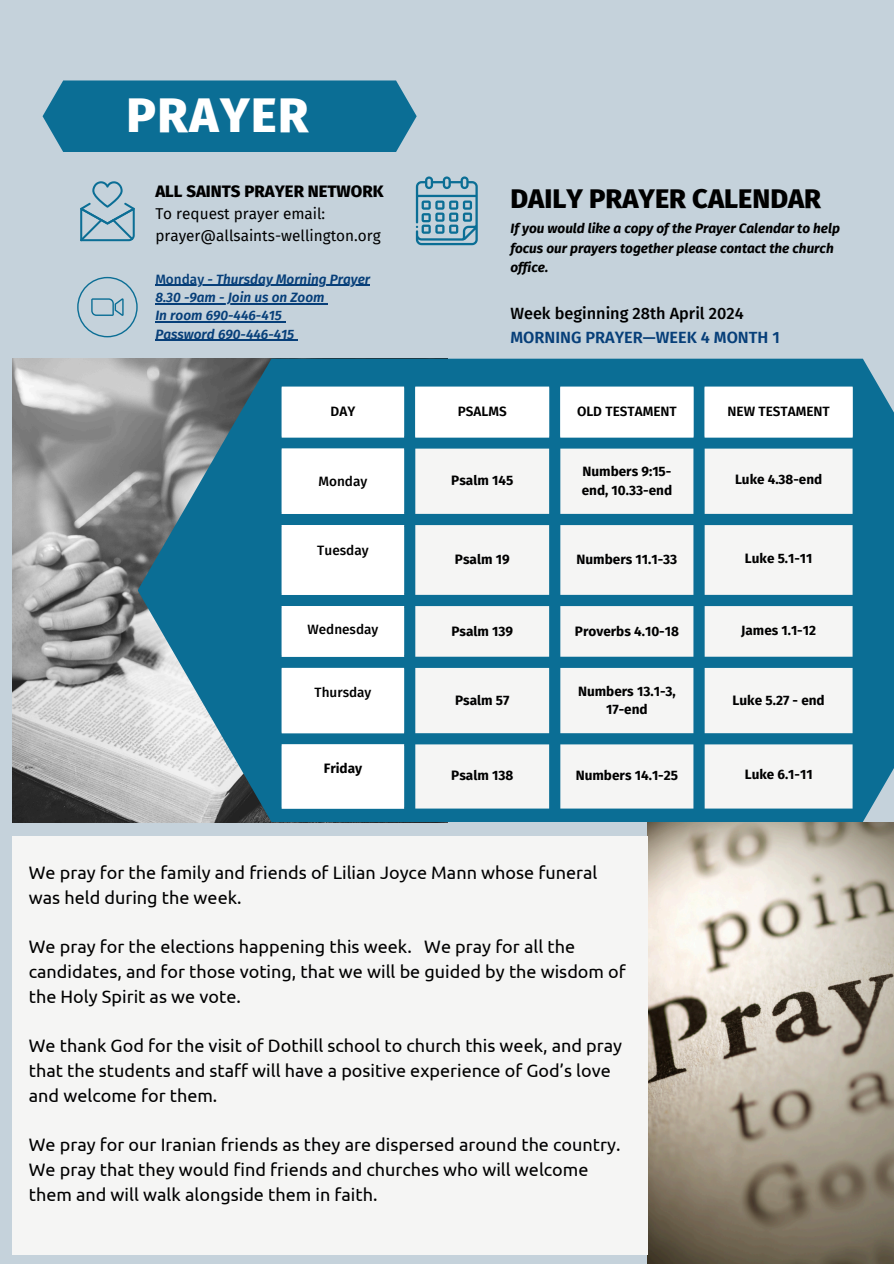
<style>
.page{position:relative;width:894px;height:1264px;background:#fff}
.page>*{position:absolute;margin:0;border:0;box-sizing:border-box;transform-origin:0 0}
.t1{font:800 48.9px "Fira Sans";letter-spacing:.03em;color:#fff}
.t2{font:800 27.15px "Fira Sans";color:#000}
.t3{font:18px/24.8px "Ubuntu";color:#000}
.t4{font:800 16.65px "Fira Sans";color:#000}
.t5{font:500 16.35px "Fira Sans";color:#000}
.t6{font:600 16.35px "Fira Sans";color:#073f79}
.t7{font:15.3px/21.3px "Fira Sans";color:#000}
.t8{font:700 13.5px/18.5px "Fira Sans";color:#000}
.t9{font:italic 700 13.5px/19.4px "Fira Sans";color:#000}
.t10{font:italic 600 13.5px/18.3px "Fira Sans";color:#073f79}
.t11{font:600 13.5px "Fira Sans";color:#000}
.t12{font:500 13.5px "Fira Sans";color:#000}
.s1{font-weight:500;font-style:normal}
</style>
<div class="page">
<div style="left:0;top:0;width:893px;height:1263px;background:#c5d2db"></div>
<img style="left:647px;top:822px;width:246px;height:441px">
<div style="left:12px;top:836px;width:635px;height:419px;background:#f5f5f4"></div>
<img style="left:12px;top:359px;width:126px;height:463px">
<svg style="left:138px;top:359px;width:755px;height:463px;background:#3a7f9a"></svg>
<div style="left:43px;top:80px;width:373px;height:72px;background:#0b6e95"></div>
<svg style="left:416px;top:176px;width:61px;height:69px"></svg>
<svg style="left:282px;top:387px;width:570px;height:421px;background:#c9dfe7"></svg>
<svg style="left:415px;top:448px;width:437px;height:360px;background:#ccdde3"></svg>
<hr style="left:282px;top:389px;width:2px;height:46px;background:#fff">
<hr style="left:402px;top:389px;width:2px;height:46px;background:#fff">
<hr style="left:282px;top:387px;width:122px;height:2px;background:#fff">
<hr style="left:282px;top:435px;width:122px;height:2px;background:#fff">
<hr style="left:415px;top:389px;width:2px;height:46px;background:#fff">
<hr style="left:547px;top:389px;width:2px;height:46px;background:#fff">
<hr style="left:415px;top:387px;width:134px;height:2px;background:#fff">
<hr style="left:415px;top:435px;width:134px;height:2px;background:#fff">
<hr style="left:560px;top:389px;width:2px;height:46px;background:#fff">
<hr style="left:691px;top:389px;width:2px;height:46px;background:#fff">
<hr style="left:560px;top:387px;width:133px;height:2px;background:#fff">
<hr style="left:560px;top:435px;width:133px;height:2px;background:#fff">
<hr style="left:704px;top:389px;width:2px;height:46px;background:#fff">
<hr style="left:850px;top:389px;width:2px;height:46px;background:#fff">
<hr style="left:704px;top:387px;width:148px;height:2px;background:#fff">
<hr style="left:704px;top:435px;width:148px;height:2px;background:#fff">
<hr style="left:282px;top:450px;width:2px;height:62px;background:#fff">
<hr style="left:402px;top:450px;width:2px;height:62px;background:#fff">
<hr style="left:282px;top:448px;width:122px;height:2px;background:#fff">
<hr style="left:282px;top:512px;width:122px;height:2px;background:#fff">
<hr style="left:282px;top:527px;width:2px;height:66px;background:#fff">
<hr style="left:402px;top:527px;width:2px;height:66px;background:#fff">
<hr style="left:282px;top:525px;width:122px;height:2px;background:#fff">
<hr style="left:282px;top:593px;width:122px;height:2px;background:#fff">
<hr style="left:282px;top:608px;width:2px;height:46px;background:#fff">
<hr style="left:402px;top:608px;width:2px;height:46px;background:#fff">
<hr style="left:282px;top:606px;width:122px;height:2px;background:#fff">
<hr style="left:282px;top:654px;width:122px;height:2px;background:#fff">
<hr style="left:282px;top:670px;width:2px;height:61px;background:#fff">
<hr style="left:402px;top:670px;width:2px;height:61px;background:#fff">
<hr style="left:282px;top:668px;width:122px;height:2px;background:#fff">
<hr style="left:282px;top:731px;width:122px;height:2px;background:#fff">
<hr style="left:282px;top:746px;width:2px;height:60px;background:#fff">
<hr style="left:402px;top:746px;width:2px;height:60px;background:#fff">
<hr style="left:282px;top:744px;width:122px;height:2px;background:#fff">
<hr style="left:282px;top:806px;width:122px;height:2px;background:#fff">
<svg style="left:80px;top:181px;width:55px;height:60px"></svg>
<svg style="left:77px;top:277px;width:61px;height:60px"></svg>
<hr style="left:155px;top:285px;width:49px;height:1px;background:#073f79">
<hr style="left:204px;top:285px;width:166px;height:1px;background:#073f79">
<hr style="left:155px;top:303px;width:169px;height:1px;background:#073f79">
<hr style="left:155px;top:321px;width:127px;height:1px;background:#073f79">
<hr style="left:155px;top:340px;width:139px;height:1px;background:#073f79">
<p class="t1" style="left:126px;top:86px;width:183px">PRAYER</p>
<p class="t4" style="left:155px;top:181px;width:229px">ALL SAINTS PRAYER NETWORK</p>
<p class="t7" style="left:155px;top:203px;width:227px">To request prayer email: prayer@allsaints-wellington.org</p>
<p class="t10" style="left:155px;top:270px;width:216px"><span class="s1">Monday</span> - Thursday Morning Prayer</p>
<p class="t10" style="left:155px;top:288px;width:171px">8.30 -9am - Join us on Zoom<br>In room 690-446-415</p>
<p class="t10" style="left:155px;top:325px;width:140px">Password 690-446-415</p>
<h2 class="t2" style="left:510px;top:182px;width:312px">DAILY PRAYER CALENDAR</h2>
<p class="t9" style="left:510px;top:219px;width:331px">If you would like a copy of the Prayer Calendar to help focus our prayers together please contact the church office.</p>
<p class="t5" style="left:510px;top:303px;width:235px">Week beginning 28th April 2024</p>
<p class="t6" style="left:510px;top:328px;width:271px">MORNING PRAYER—WEEK 4 MONTH 1</p>
<h1 class="t11" style="left:330px;top:403px;width:26px">DAY</h1>
<p class="t11" style="left:457px;top:403px;width:50px">PSALMS</p>
<p class="t11" style="left:577px;top:403px;width:101px">OLD TESTAMENT</p>
<p class="t11" style="left:727px;top:403px;width:104px">NEW TESTAMENT</p>
<p class="t12" style="left:318px;top:473px;width:50px">Monday</p>
<p class="t8" style="left:451px;top:471px;width:64px">Psalm 145</p>
<p class="t8" style="left:581px;top:463px;width:92px">Numbers 9:15- end, 10.33-end</p>
<p class="t8" style="left:734px;top:470px;width:89px">Luke 4.38-end</p>
<p class="t12" style="left:317px;top:542px;width:53px">Tuesday</p>
<p class="t8" style="left:455px;top:550px;width:56px">Psalm 19</p>
<p class="t8" style="left:576px;top:550px;width:102px">Numbers 11.1-33</p>
<p class="t8" style="left:744px;top:549px;width:69px">Luke 5.1-11</p>
<p class="t12" style="left:307px;top:621px;width:72px">Wednesday</p>
<p class="t8" style="left:451px;top:622px;width:63px">Psalm 139</p>
<p class="t8" style="left:574px;top:622px;width:106px">Proverbs 4.10-18</p>
<p class="t8" style="left:741px;top:621px;width:76px">James 1.1-12</p>
<p class="t12" style="left:314px;top:684px;width:58px">Thursday</p>
<p class="t8" style="left:455px;top:690px;width:56px">Psalm 57</p>
<p class="t8" style="left:578px;top:682px;width:99px;text-align:center">Numbers 13.1-3,<br>17-end</p>
<p class="t8" style="left:732px;top:690px;width:94px">Luke 5.27 - end</p>
<p class="t8" style="left:323px;top:759px;width:40px">Friday</p>
<p class="t8" style="left:451px;top:766px;width:64px">Psalm 138</p>
<p class="t8" style="left:575px;top:766px;width:104px">Numbers 14.1-25</p>
<p class="t8" style="left:744px;top:765px;width:69px">Luke 6.1-11</p>
<p class="t3" style="left:29px;top:859px;width:570px">We pray for the family and friends of Lilian Joyce Mann whose funeral was held during the week.</p>
<p class="t3" style="left:29px;top:933px;width:598px">We pray for the elections happening this week. We pray for all the candidates, and for those voting, that we will be guided by the wisdom of the Holy Spirit as we vote.</p>
<h3 class="t3" style="left:29px;top:1032px;width:594px">We thank God for the visit of Dothill school to church this week, and pray that the students and staff will have a positive experience of God’s love and welcome for them.</h3>
<h3 class="t3" style="left:29px;top:1131px;width:593px">We pray for our Iranian friends as they are dispersed around the country.<br>We pray that they would find friends and churches who will welcome them and will walk alongside them in faith.</h3>
</div>
